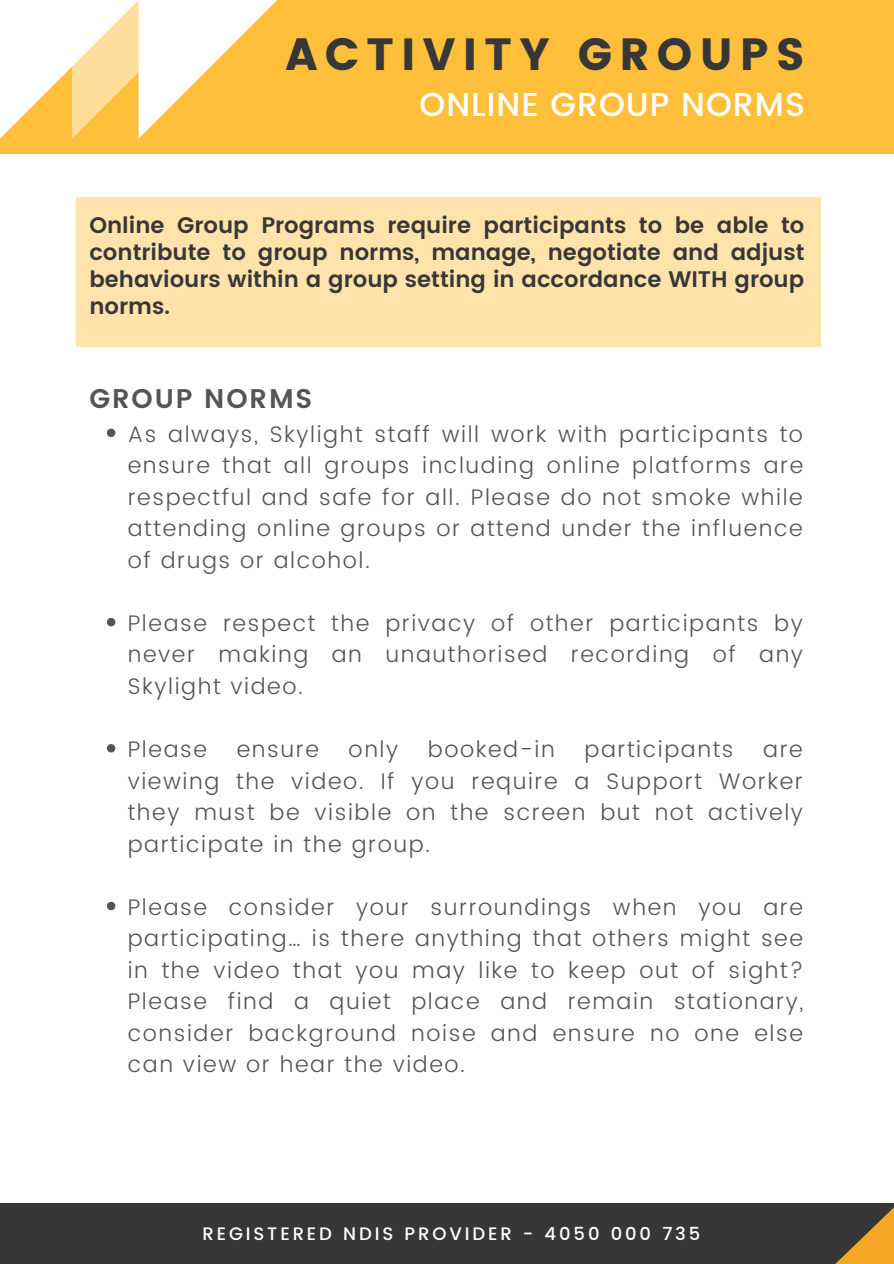
<style>
.page{position:relative;width:894px;height:1264px;background:#fff}
.page>*{position:absolute;margin:0;border:0;box-sizing:border-box;transform-origin:0 0}
.t1{font:45px "Poppins";letter-spacing:.16em;color:#373737}
.t2{font:500 33px "Poppins";letter-spacing:.03em;color:#fff}
.t3{font:600 27px "Poppins";letter-spacing:.07em;color:#555559}
.t4{font:300 22.5px/31.5px "Poppins";letter-spacing:.07em;color:#555559;text-align:justify}
.t5{font:600 22.5px/27px "Poppins";color:#373737;text-align:justify}
.t6{font:500 18px "Poppins";letter-spacing:.16em;color:#fff}
</style>
<div class="page">
<div style="left:0;top:1203px;width:893px;height:60px;background:#373737"></div>
<svg style="left:836px;top:1208px;width:57px;height:55px"></svg>
<svg style="left:107px;top:428px;width:8px;height:9px"></svg>
<svg style="left:107px;top:618px;width:8px;height:8px"></svg>
<svg style="left:107px;top:744px;width:8px;height:8px"></svg>
<svg style="left:107px;top:901px;width:8px;height:9px"></svg>
<div style="left:76px;top:197px;width:744px;height:150px;background:#ffe3ab"></div>
<div style="left:0;top:0;width:893px;height:153px;background:#ffbf3b"></div>
<svg style="left:0;top:0;width:277px;height:138px"></svg>
<p class="t1" style="left:285px;top:29px;width:521px">ACTIVITY GROUPS</p>
<p class="t2" style="left:419px;top:85px;width:387px">ONLINE GROUP NORMS</p>
<p class="t5" style="left:89px;top:212px;width:716px">Online Group Programs require participants to be able to contribute to group norms, manage, negotiate and adjust behaviours within a group setting in accordance WITH group norms.</p>
<p class="t3" style="left:89px;top:383px;width:224px">GROUP NORMS</p>
<p class="t4" style="left:128px;top:418px;width:677px">As always, Skylight staff will work with participants to ensure that all groups including online platforms are respectful and safe for all. Please do not smoke while attending online groups or attend under the influence of drugs or alcohol.</p>
<p class="t4" style="left:128px;top:607px;width:676px">Please respect the privacy of other participants by never making an unauthorised recording of any Skylight video.</p>
<p class="t4" style="left:128px;top:733px;width:81px">Please</p>
<p class="t4" style="left:237px;top:733px;width:84px">ensure</p>
<p class="t4" style="left:348px;top:733px;width:51px">only</p>
<p class="t4" style="left:428px;top:733px;width:128px">booked-in</p>
<p class="t4" style="left:584px;top:733px;width:150px">participants</p>
<p class="t4" style="left:128px;top:733px;width:676px;text-indent:635px">are viewing the video. If you require a Support Worker they must be visible on the screen but not actively participate in the group.</p>
<p class="t4" style="left:128px;top:891px;width:677px">Please consider your surroundings when you are participating… is there anything that others might see in the video that you may like to keep out of sight?<br>Please find a quiet place and remain stationary, consider background noise and ensure no one else can view or hear the video.</p>
<p class="t6" style="left:202px;top:1223px;width:499px">REGISTERED NDIS PROVIDER - 4050 000 735</p>
</div>
